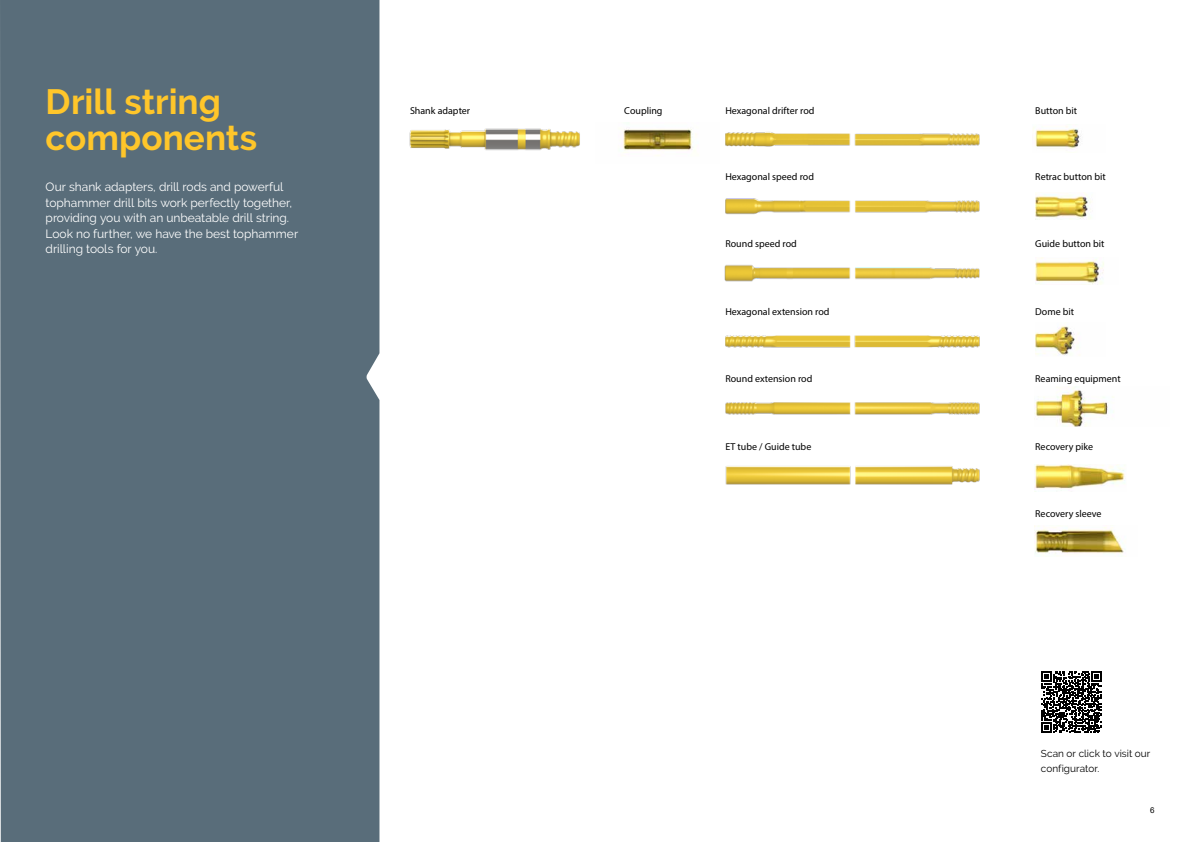
<style>
.page{position:relative;width:1191px;height:842px;background:#fff}
.page>*{position:absolute;margin:0;border:0;box-sizing:border-box;transform-origin:0 0}
.t1{font:700 35px/36px "Raleway";color:#ffc62a}
.t2{font:12px/15.5px "Raleway";letter-spacing:-.005em;color:#fff}
.t3{font:10px "Myriad Pro";color:#000}
.t4{font:10px/15.5px "Raleway";letter-spacing:.005em;color:#000}
.t5{font:8px "Arial";color:#000}
</style>
<div class="page">
<img style="left:724px;top:132px;width:256px;height:353px">
<img style="left:623px;top:129px;width:73px;height:27px">
<img style="left:1033px;top:126px;width:48px;height:23px">
<img style="left:1035px;top:192px;width:56px;height:27px">
<img style="left:1035px;top:257px;width:69px;height:28px">
<img style="left:1035px;top:326px;width:44px;height:30px">
<img style="left:1034px;top:386px;width:80px;height:41px">
<img style="left:1034px;top:464px;width:91px;height:27px">
<img style="left:1034px;top:526px;width:90px;height:30px">
<div style="left:0;top:0;width:379px;height:842px;background:#596d7a"></div>
<svg style="left:1041px;top:671px;width:60px;height:62px"></svg>
<img style="left:409px;top:128px;width:171px;height:23px">
<h1 class="t1" style="left:46px;top:84px;width:213px">Drill string components</h1>
<p class="t2" style="left:46px;top:179px;width:254px">Our shank adapters, drill rods and powerful tophammer drill bits work perfectly together, providing you with an unbeatable drill string.<br>Look no further, we have the best tophammer drilling tools for you.</p>
<p class="t3" style="left:410px;top:104px;width:62px">Shank adapter</p>
<p class="t3" style="left:624px;top:104px;width:40px">Coupling</p>
<p class="t3" style="left:725px;top:104px;width:91px">Hexagonal drifter rod</p>
<p class="t3" style="left:725px;top:171px;width:90px">Hexagonal speed rod</p>
<p class="t3" style="left:725px;top:237px;width:73px">Round speed rod</p>
<p class="t3" style="left:725px;top:305px;width:106px">Hexagonal extension rod</p>
<p class="t3" style="left:725px;top:373px;width:89px">Round extension rod</p>
<p class="t3" style="left:725px;top:440px;width:87px">ET tube / Guide tube</p>
<p class="t3" style="left:1035px;top:104px;width:43px">Button bit</p>
<p class="t3" style="left:1035px;top:171px;width:72px">Retrac button bit</p>
<p class="t3" style="left:1035px;top:237px;width:71px">Guide button bit</p>
<p class="t3" style="left:1035px;top:305px;width:40px">Dome bit</p>
<p class="t3" style="left:1035px;top:373px;width:87px">Reaming equipment</p>
<p class="t3" style="left:1035px;top:440px;width:60px">Recovery pike</p>
<p class="t3" style="left:1035px;top:508px;width:68px">Recovery sleeve</p>
<p class="t4" style="left:1041px;top:745px;width:111px">Scan or click to visit our configurator.</p>
<p class="t5" style="left:1150px;top:805px;width:6px">6</p>
</div>
